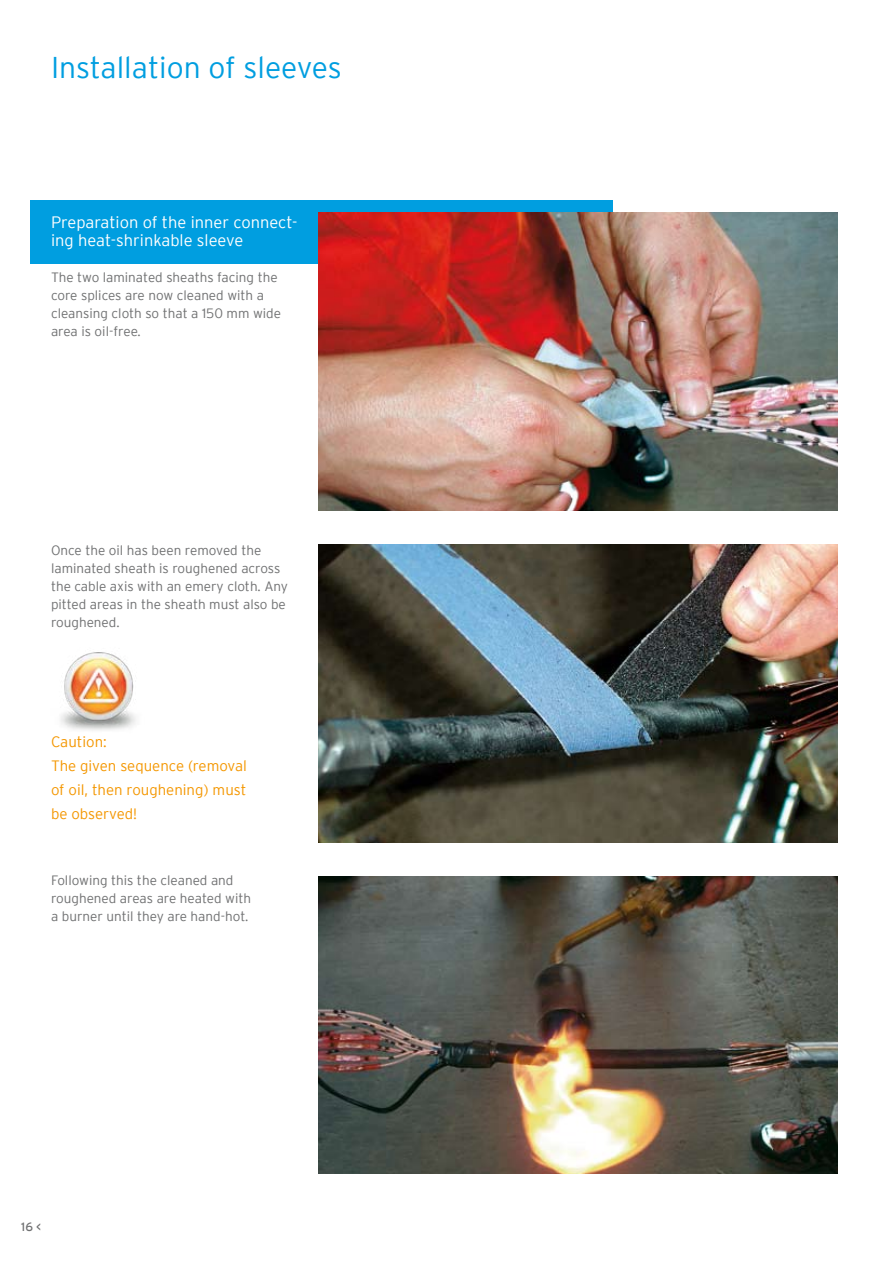
<style>
.page{position:relative;width:893px;height:1263px;background:#fff}
.page>*{position:absolute;margin:0;border:0;box-sizing:border-box;transform-origin:0 0}
.t1{font:300 30px "Interstate";color:#009ee0}
.t2{font:300 16.5px/18px "Interstate";color:#fff}
.t3{font:300 15px/24px "Interstate";color:#f49700}
.t4{font:300 13.5px/18px "Interstate";color:#6f7071}
.t5{font:12px "Interstate";color:#6f7071}
</style>
<div class="page">
<div style="left:30px;top:200px;width:582px;height:64px;background:#009ee0"></div>
<img style="left:319px;top:213px;width:519px;height:297px">
<img style="left:319px;top:544px;width:519px;height:298px">
<img style="left:319px;top:876px;width:519px;height:298px">
<img style="left:60px;top:652px;width:76px;height:79px">
<h1 class="t1" style="left:51px;top:51px;width:292px">Installation of sleeves</h1>
<p class="t2" style="left:51px;top:213px;width:248px">Preparation of the inner connect&shy;ing heat-shrinkable sleeve</p>
<p class="t4" style="left:51px;top:268px;width:232px">The two laminated sheaths facing the core splices are now cleaned with a cleansing cloth so that a 150 mm wide area is oil-free.</p>
<p class="t4" style="left:51px;top:541px;width:239px">Once the oil has been removed the laminated sheath is roughened across the cable axis with an emery cloth. Any pitted areas in the sheath must also be roughened.</p>
<p class="t3" style="left:51px;top:729px;width:197px">Caution:<br>The given sequence (removal of oil, then roughening) must be observed!</p>
<p class="t4" style="left:51px;top:871px;width:202px">Following this the cleaned and roughened areas are heated with a burner until they are hand-hot.</p>
<p class="t5" style="left:21px;top:1220px;width:21px">16 &lt;</p>
</div>
